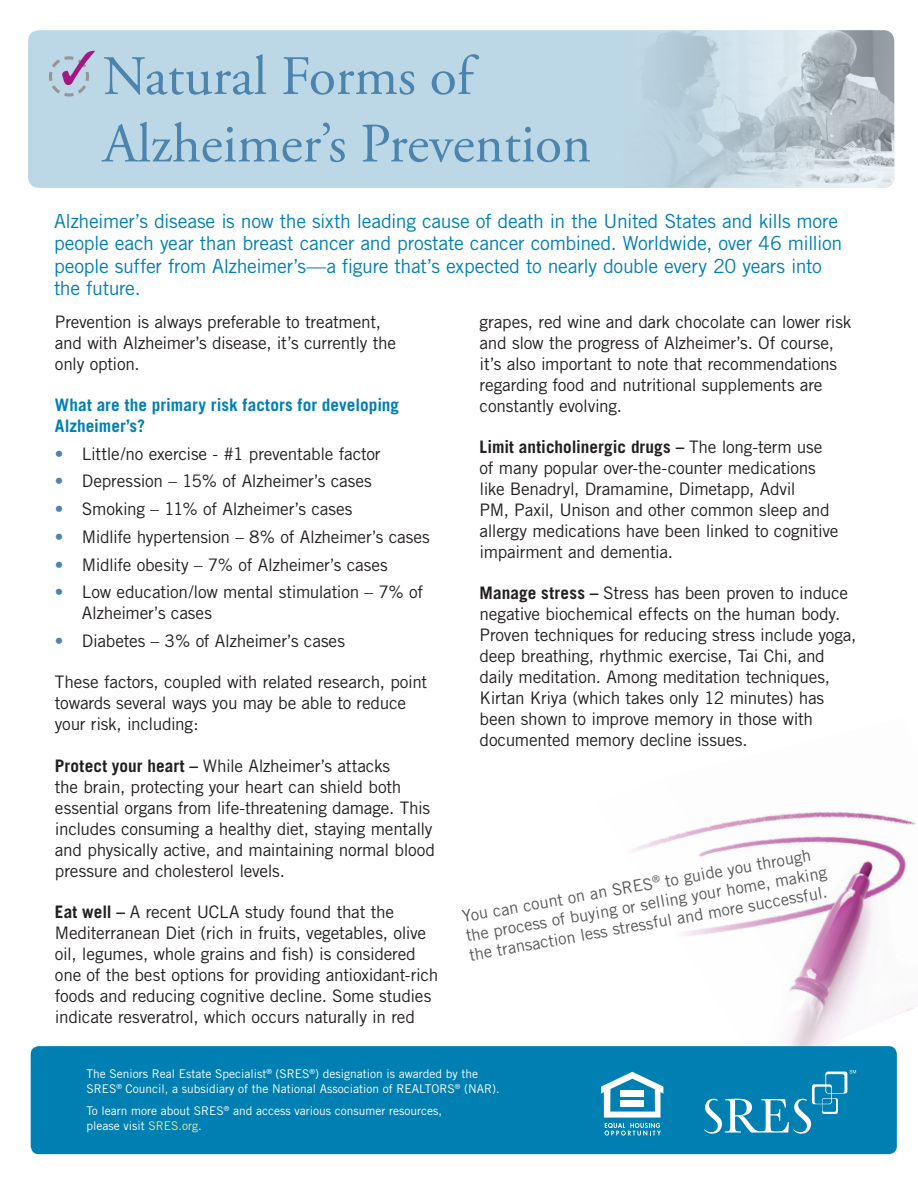
<style>
.page{position:relative;width:918px;height:1188px;background:#fff}
.page>*{position:absolute;margin:0;border:0;box-sizing:border-box;transform-origin:0 0}
.Body_Copy{font:55.5px/67.5px "Adobe Garamond Pro";color:#4c84ae}
.Bulleted_List{font:19.5px/22.5px "Trade Gothic";letter-spacing:-.015em;color:#007fb2}
.Bulleted_List-2{font:17.25px/21px "Trade Gothic";letter-spacing:-.015em;color:#231f20}
.Bulleted_List-3{font:700 17.25px/21px "Trade Gothic";color:#007fb2}
.t1{font:16.5px/19.5px "Trade Gothic";color:#57585a}
.t2{font:12px/15px "Trade Gothic";color:#fff}
.s1{color:#4c84ae}
.s2{font-weight:700}
.s3{color:#e8ea90}
</style>
<div class="page">
<img style="left:632px;top:811px;width:284px;height:339px">
<div style="left:31px;top:1046px;width:866px;height:108px;background:#007fb2;border-radius:8px"></div>
<svg style="left:704px;top:1070px;width:152px;height:64px"></svg>
<svg style="left:601px;top:1072px;width:62px;height:64px"></svg>
<div style="left:28px;top:30px;width:866px;height:158px;background:#bcd7e5;border-radius:11px"></div>
<img style="left:622px;top:30px;width:272px;height:158px">
<svg style="left:28px;top:30px;width:194px;height:67px"></svg>
<p class="Body_Copy" style="left:103px;top:45px;width:490px">Natural Forms of<br>Alzheimer’s Prevention</p>
<p class="Bulleted_List" style="left:54px;top:209px;width:790px">Alzheimer’s disease is now the sixth leading cause of death in the United States and kills more people each year than breast cancer and prostate cancer combined. Worldwide, over 46 million people suffer from Alzheimer’s—a figure that’s expected to nearly double every 20 years into the future.</p>
<p class="Bulleted_List-2" style="left:55px;top:311px;width:343px">Prevention is always preferable to treatment, and with Alzheimer’s disease, it’s currently the only option.</p>
<p class="Bulleted_List-3" style="left:55px;top:394px;width:346px">What are the primary risk factors for developing<br>Alzheimer’s?</p>
<p class="Bulleted_List-2" style="left:55px;top:443px;width:327px"><span class="s1">•</span> Little/no exercise - #1 preventable factor</p>
<p class="Bulleted_List-2" style="left:55px;top:471px;width:318px"><span class="s1">•</span> Depression – 15% of Alzheimer’s cases</p>
<p class="Bulleted_List-2" style="left:55px;top:498px;width:299px"><span class="s1">•</span> Smoking – 11% of Alzheimer’s cases</p>
<p class="Bulleted_List-2" style="left:55px;top:526px;width:376px"><span class="s1">•</span> Midlife hypertension – 8% of Alzheimer’s cases</p>
<p class="Bulleted_List-2" style="left:55px;top:554px;width:334px"><span class="s1">•</span> Midlife obesity – 7% of Alzheimer’s cases</p>
<p class="Bulleted_List-2" style="left:82px;top:582px;width:343px;text-indent:-27px"><span class="s1">•</span> Low education/low mental stimulation – 7% of<br>Alzheimer’s cases</p>
<p class="Bulleted_List-2" style="left:55px;top:630px;width:292px"><span class="s1">•</span> Diabetes – 3% of Alzheimer’s cases</p>
<p class="Bulleted_List-2" style="left:55px;top:672px;width:374px">These factors, coupled with related research, point towards several ways you may be able to reduce your risk, including:</p>
<p class="Bulleted_List-2" style="left:55px;top:755px;width:382px"><span class="s2">Protect your heart –</span> While Alzheimer’s attacks<br>the brain, protecting your heart can shield both essential organs from life-threatening damage. This includes consuming a healthy diet, staying mentally and physically active, and maintaining normal blood pressure and cholesterol levels.</p>
<p class="Bulleted_List-2" style="left:55px;top:901px;width:385px"><span class="s2">Eat well –</span> A recent UCLA study found that the Mediterranean Diet (rich in fruits, vegetables, olive oil, legumes, whole grains and fish) is considered one of the best options for providing antioxidant-rich foods and reducing cognitive decline. Some studies indicate resveratrol, which occurs naturally in red</p>
<p class="Bulleted_List-2" style="left:480px;top:311px;width:373px">grapes, red wine and dark chocolate can lower risk and slow the progress of Alzheimer’s. Of course, it’s also important to note that recommendations regarding food and nutritional supplements are constantly evolving.</p>
<p class="Bulleted_List-2" style="left:480px;top:436px;width:360px"><span class="s2">Limit anticholinergic drugs –</span> The long-term use of many popular over-the-counter medications like Benadryl, Dramamine, Dimetapp, Advil<br>PM, Paxil, Unison and other common sleep and allergy medications have been linked to cognitive impairment and dementia.</p>
<p class="Bulleted_List-2" style="left:480px;top:582px;width:378px"><span class="s2">Manage stress –</span> Stress has been proven to induce negative biochemical effects on the human body.<br>Proven techniques for reducing stress include yoga, deep breathing, rhythmic exercise, Tai Chi, and daily meditation. Among meditation techniques, Kirtan Kriya (which takes only 12 minutes) has been shown to improve memory in those with documented memory decline issues.</p>
<p class="t1" style="left:461px;top:907px;width:368px;rotate:-10deg">You can count on an SRES<sup>®</sup> to guide you through the process of buying or selling your home, making the transaction less stressful and more successful.</p>
<p class="t2" style="left:86px;top:1066px;width:415px">The Seniors Real Estate Specialist<sup>®</sup> (SRES<sup>®</sup>) designation is awarded by the<br>SRES<sup>®</sup> Council, a subsidiary of the National Association of REALTORS<sup>®</sup> (NAR).</p>
<p class="t2" style="left:86px;top:1103px;width:357px">To learn more about SRES<sup>®</sup> and access various consumer resources, please visit <span class="s3">SRES.org</span>.</p>
</div>
